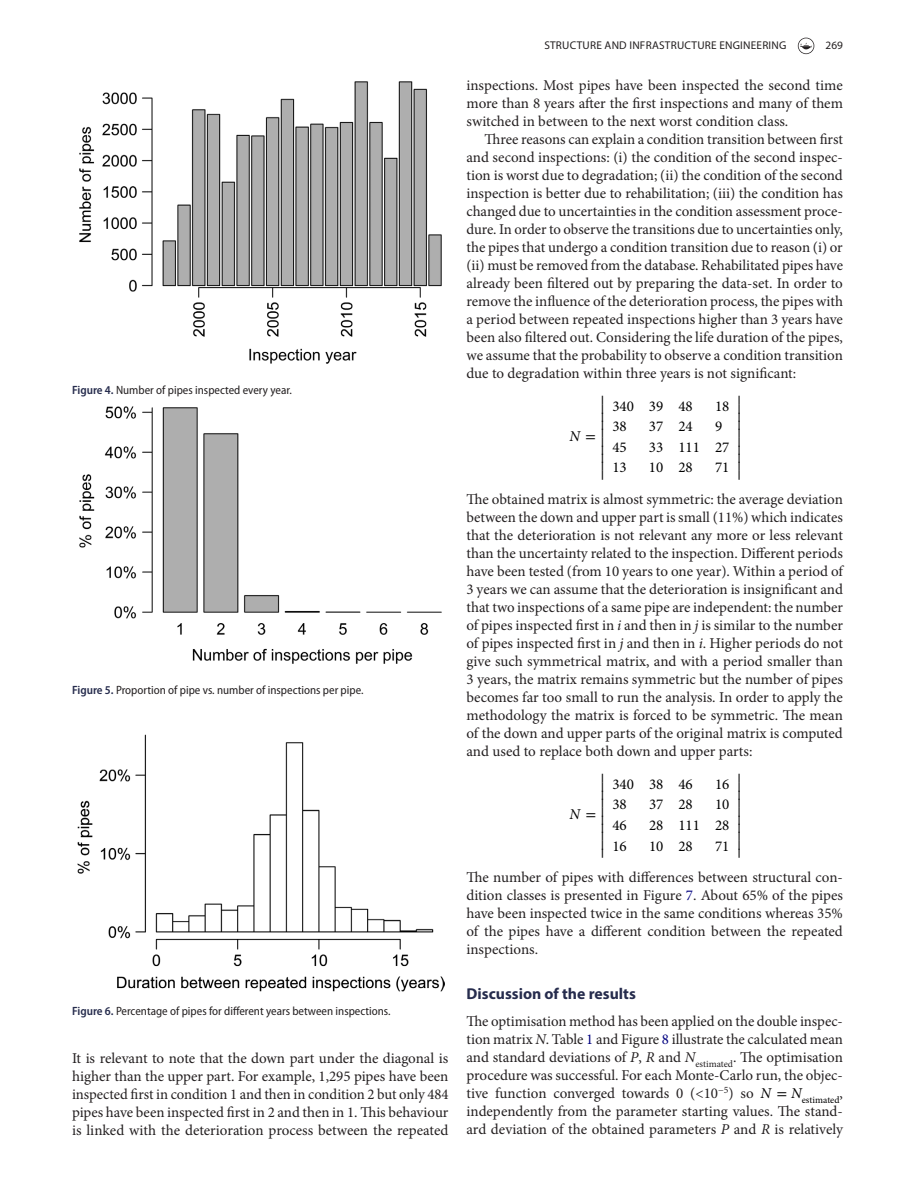
<style>
.page{position:relative;width:915px;height:1191px;background:#fff}
.page>*{position:absolute;margin:0;border:0;box-sizing:border-box;transform-origin:0 0}
.t1{font:700 15.75px "Myriad Pro";color:#262c4d}
.t2{font:15px/18px "Minion Pro";color:#231f20;text-align:justify}
.t3{font:15px "Minion Pro";color:#000}
.t4{font:15px "STIX Math Extensions";color:#000}
.t5{font:italic 15px "Minion Pro";color:#000}
.t6{font:semi-condensed 12px "Myriad Pro";color:#231f20}
.t7{font:11.25px "Myriad Pro";letter-spacing:.02em;color:#231f20}
.s1{font-weight:600;color:#262c4d}
.s2{font-family:"STIX Math";font-style:normal}
.s3{font-style:italic}
.s4{color:#000080}
.s5{font-style:italic;color:#000}
.s6{font-family:"STIX Math";color:#000}
</style>
<div class="page">
<svg style="left:797px;top:38px;width:17px;height:16px"></svg>
<img style="left:79px;top:81px;width:363px;height:283px">
<img style="left:79px;top:406px;width:363px;height:258px">
<img style="left:77px;top:734px;width:367px;height:257px">
<p class="t6" style="left:72px;top:384px;width:221px"><span class="s1">Figure 4.</span> Number of pipes inspected every year.</p>
<p class="t6" style="left:72px;top:683px;width:293px"><span class="s1">Figure 5.</span> Proportion of pipe vs. number of inspections per pipe.</p>
<p class="t6" style="left:72px;top:1004px;width:320px"><span class="s1">Figure 6.</span> Percentage of pipes for different years between inspections.</p>
<p class="t2" style="left:72px;top:1048px;width:378px">It is relevant to note that the down part under the diagonal is higher than the upper part. For example, 1,295 pipes have been inspected first in condition 1 and then in condition 2 but only 484 pipes have been inspected first in 2 and then in 1. This behaviour is linked with the deterioration process between the repeated</p>
<p class="t7" style="left:544px;top:39px;width:243px">STRUCTURE AND INFRASTRUCTURE ENGINEERING</p>
<p class="t7" style="left:825px;top:39px;width:19px">269</p>
<p class="t2" style="left:466px;top:76px;width:378px">inspections. Most pipes have been inspected the second time more than 8 years after the first inspections and many of them switched in between to the next worst condition class.</p>
<p class="t2" style="left:466px;top:130px;width:378px;text-indent:18px">Three reasons can explain a condition transition between first and second inspections: (i) the condition of the second inspec&shy;tion is worst due to degradation; (ii) the condition of the second inspection is better due to rehabilitation; (iii) the condition has changed due to uncertainties in the condition assessment proce&shy;dure. In order to observe the transitions due to uncertainties only, the pipes that undergo a condition transition due to reason (i) or (ii) must be removed from the database. Rehabilitated pipes have already been filtered out by preparing the data-set. In order to remove the influence of the deterioration process, the pipes with a period between repeated inspections higher than 3 years have been also filtered out. Considering the life duration of the pipes, we assume that the probability to observe a condition transition due to degradation within three years is not significant:</p>
<p class="t4" style="left:600px;top:390px;width:6px">|</p>
<p class="t4" style="left:600px;top:398px;width:6px">|</p>
<p class="t4" style="left:600px;top:407px;width:6px">|</p>
<p class="t4" style="left:600px;top:415px;width:6px">|</p>
<p class="t4" style="left:600px;top:423px;width:6px">|</p>
<p class="t4" style="left:600px;top:432px;width:6px">|</p>
<p class="t4" style="left:600px;top:440px;width:6px">|</p>
<p class="t4" style="left:600px;top:448px;width:6px">|</p>
<p class="t4" style="left:600px;top:456px;width:6px">|</p>
<p class="t4" style="left:600px;top:465px;width:6px">|</p>
<p class="t5" style="left:569px;top:430px;width:28px">N <span class="s2">=</span></p>
<p class="t3" style="left:612px;top:399px;width:82px">340 39 48</p>
<p class="t3" style="left:714px;top:399px;width:16px">18</p>
<p class="t3" style="left:612px;top:420px;width:16px">38</p>
<p class="t3" style="left:648px;top:420px;width:45px">37 24</p>
<p class="t3" style="left:714px;top:420px;width:9px">9</p>
<p class="t3" style="left:612px;top:440px;width:16px">45</p>
<p class="t3" style="left:648px;top:440px;width:82px">33 111 27</p>
<p class="t3" style="left:612px;top:461px;width:16px">13</p>
<p class="t3" style="left:648px;top:461px;width:45px">10 28</p>
<p class="t3" style="left:714px;top:461px;width:16px">71</p>
<p class="t4" style="left:736px;top:390px;width:6px">|</p>
<p class="t4" style="left:736px;top:398px;width:6px">|</p>
<p class="t4" style="left:736px;top:407px;width:6px">|</p>
<p class="t4" style="left:736px;top:415px;width:6px">|</p>
<p class="t4" style="left:736px;top:423px;width:6px">|</p>
<p class="t4" style="left:736px;top:432px;width:6px">|</p>
<p class="t4" style="left:736px;top:440px;width:6px">|</p>
<p class="t4" style="left:736px;top:448px;width:6px">|</p>
<p class="t4" style="left:736px;top:456px;width:6px">|</p>
<p class="t4" style="left:736px;top:465px;width:6px">|</p>
<p class="t2" style="left:466px;top:490px;width:378px">The obtained matrix is almost symmetric: the average deviation between the down and upper part is small (11%) which indicates that the deterioration is not relevant any more or less relevant than the uncertainty related to the inspection. Different periods have been tested (from 10 years to one year). Within a period of 3 years we can assume that the deterioration is insignificant and that two inspections of a same pipe are independent: the number of pipes inspected first in <span class="s3">i</span> and then in <span class="s3">j</span> is similar to the number of pipes inspected first in <span class="s3">j</span> and then in <span class="s3">i</span>. Higher periods do not give such symmetrical matrix, and with a period smaller than 3 years, the matrix remains symmetric but the number of pipes becomes far too small to run the analysis. In order to apply the methodology the matrix is forced to be symmetric. The mean of the down and upper parts of the original matrix is computed and used to replace both down and upper parts:</p>
<p class="t4" style="left:600px;top:768px;width:6px">|</p>
<p class="t4" style="left:600px;top:776px;width:6px">|</p>
<p class="t4" style="left:600px;top:785px;width:6px">|</p>
<p class="t4" style="left:600px;top:793px;width:6px">|</p>
<p class="t4" style="left:600px;top:801px;width:6px">|</p>
<p class="t4" style="left:600px;top:810px;width:6px">|</p>
<p class="t4" style="left:600px;top:818px;width:6px">|</p>
<p class="t4" style="left:600px;top:826px;width:6px">|</p>
<p class="t4" style="left:600px;top:834px;width:6px">|</p>
<p class="t4" style="left:600px;top:843px;width:6px">|</p>
<p class="t5" style="left:569px;top:808px;width:28px">N <span class="s2">=</span></p>
<p class="t3" style="left:612px;top:777px;width:82px">340 38 46</p>
<p class="t3" style="left:714px;top:777px;width:16px">16</p>
<p class="t3" style="left:612px;top:798px;width:16px">38</p>
<p class="t3" style="left:648px;top:798px;width:45px">37 28</p>
<p class="t3" style="left:714px;top:798px;width:16px">10</p>
<p class="t3" style="left:612px;top:818px;width:16px">46</p>
<p class="t3" style="left:648px;top:818px;width:82px">28 111 28</p>
<p class="t3" style="left:612px;top:839px;width:16px">16</p>
<p class="t3" style="left:648px;top:839px;width:45px">10 28</p>
<p class="t3" style="left:714px;top:839px;width:16px">71</p>
<p class="t4" style="left:736px;top:768px;width:6px">|</p>
<p class="t4" style="left:736px;top:776px;width:6px">|</p>
<p class="t4" style="left:736px;top:785px;width:6px">|</p>
<p class="t4" style="left:736px;top:793px;width:6px">|</p>
<p class="t4" style="left:736px;top:801px;width:6px">|</p>
<p class="t4" style="left:736px;top:810px;width:6px">|</p>
<p class="t4" style="left:736px;top:818px;width:6px">|</p>
<p class="t4" style="left:736px;top:826px;width:6px">|</p>
<p class="t4" style="left:736px;top:834px;width:6px">|</p>
<p class="t4" style="left:736px;top:843px;width:6px">|</p>
<p class="t2" style="left:466px;top:868px;width:378px">The number of pipes with differences between structural con&shy;dition classes is presented in Figure <span class="s4">7</span>. About 65% of the pipes have been inspected twice in the same conditions whereas 35% of the pipes have a different condition between the repeated inspections.</p>
<p class="t1" style="left:466px;top:983px;width:171px">Discussion of the results</p>
<p class="t2" style="left:466px;top:1012px;width:378px">The optimisation method has been applied on the double inspec&shy;tion matrix <span class="s3">N</span>. Table <span class="s4">1</span> and Figure <span class="s4">8</span> illustrate the calculated mean and standard deviations of <span class="s3">P</span>, <span class="s3">R</span> and <span class="s3">N</span><sub>estimated</sub>. The optimisation procedure was successful. For each Monte-Carlo run, the objec&shy;tive function converged towards 0 (&lt;10<sup>−5</sup>) so <span class="s5">N</span> <span class="s6">=</span> <span class="s5">N</span><sub>estimated</sub>, independently from the parameter starting values. The stand&shy;ard deviation of the obtained parameters <span class="s3">P</span> and <span class="s3">R</span> is relatively</p>
</div>
